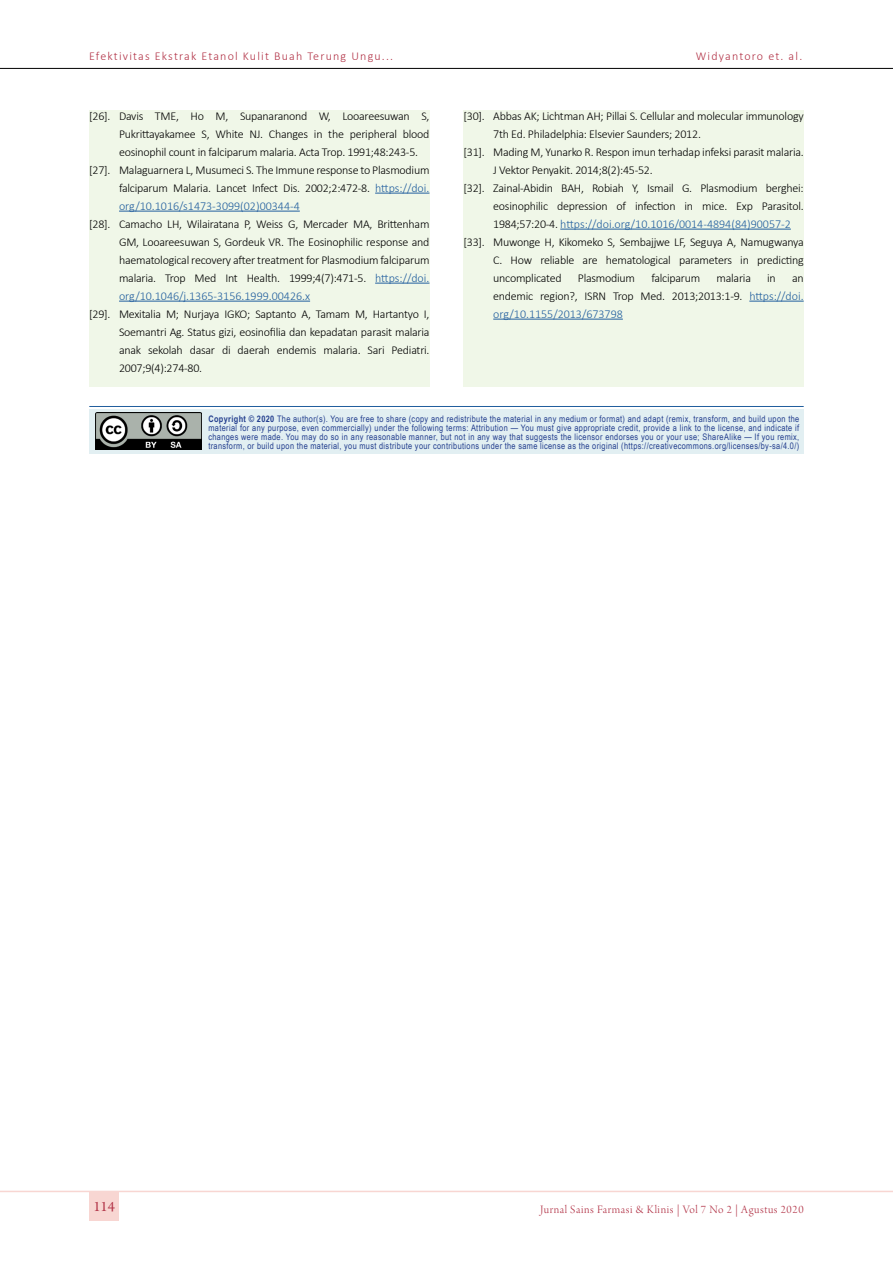
<style>
.page{position:relative;width:893px;height:1263px;background:#fff}
.page>*{position:absolute;margin:0;border:0;box-sizing:border-box;transform-origin:0 0}
.t1{font:15px "Arno Pro";color:#b23347}
.t2{font:300 12px/18px "Calibri";letter-spacing:-.02em;color:#000;text-align:justify}
.t3{font:300 12px "Calibri";letter-spacing:.1em;color:#b23347}
.t4{font:12px "Arno Pro Light Display";letter-spacing:.05em;color:#b23347}
.t5{font:9px/9px "Arial Narrow";letter-spacing:.04em;color:#25408f;text-align:justify}
.s1{color:#215e9e}
.s2{font-weight:700}
</style>
<div class="page">
<hr style="left:0;top:68px;width:893px;height:1px;background:#000">
<hr style="left:0;top:1191px;width:893px;height:1px;background:#f8d6d2">
<div style="left:89px;top:1191px;width:30px;height:30px;background:#f8d6d2"></div>
<div style="left:89px;top:409px;width:715px;height:45px;background:#e2eff2"></div>
<hr style="left:89px;top:406px;width:715px;height:1px;background:#215e9e">
<img style="left:96px;top:412px;width:106px;height:38px">
<div style="left:89px;top:111px;width:340px;height:276px;background:#f0f7e8"></div>
<hr style="left:375px;top:193px;width:54px;height:1px;background:#215e9e">
<hr style="left:119px;top:211px;width:181px;height:1px;background:#215e9e">
<hr style="left:375px;top:283px;width:54px;height:1px;background:#215e9e">
<hr style="left:119px;top:301px;width:191px;height:1px;background:#215e9e">
<div style="left:463px;top:111px;width:341px;height:276px;background:#f0f7e8"></div>
<hr style="left:560px;top:229px;width:231px;height:1px;background:#215e9e">
<hr style="left:749px;top:301px;width:55px;height:1px;background:#215e9e">
<hr style="left:493px;top:319px;width:130px;height:1px;background:#215e9e">
<p class="t3" style="left:89px;top:49px;width:305px">Efektivitas Ekstrak Etanol Kulit Buah Terung Ungu...</p>
<p class="t3" style="left:696px;top:49px;width:108px">Widyantoro et. al.</p>
<p class="t2" style="left:119px;top:106px;width:312px;text-indent:-30px">[26]. Davis TME, Ho M, Supanaranond W, Looareesuwan S, Pukrittayakamee S, White NJ. Changes in the peripheral blood eosinophil count in falciparum malaria. Acta Trop. 1991;48:243-5.</p>
<p class="t2" style="left:119px;top:160px;width:312px;text-indent:-30px">[27]. Malaguarnera L, Musumeci S. The Immune response to Plasmodium falciparum Malaria. Lancet Infect Dis. 2002;2:472-8. <span class="s1">https://doi. org/10.1016/s1473-3099(02)00344-4</span></p>
<p class="t2" style="left:119px;top:214px;width:312px;text-indent:-30px">[28]. Camacho LH, Wilairatana P, Weiss G, Mercader MA, Brittenham GM, Looareesuwan S, Gordeuk VR. The Eosinophilic response and haematological recovery after treatment for Plasmodium falciparum malaria. Trop Med Int Health. 1999;4(7):471-5. <span class="s1">https://doi. org/10.1046/j.1365-3156.1999.00426.x</span></p>
<p class="t2" style="left:119px;top:304px;width:312px;text-indent:-30px">[29]. Mexitalia M; Nurjaya IGKO; Saptanto A, Tamam M, Hartantyo I, Soemantri Ag. Status gizi, eosinofilia dan kepadatan parasit malaria anak sekolah dasar di daerah endemis malaria. Sari Pediatri.<br>2007;9(4):274-80.</p>
<p class="t2" style="left:493px;top:106px;width:312px;text-indent:-30px">[30]. Abbas AK; Lichtman AH; Pillai S. Cellular and molecular immunology<br>7th Ed. Philadelphia: Elsevier Saunders; 2012.</p>
<p class="t2" style="left:493px;top:142px;width:312px;text-indent:-30px">[31]. Mading M, Yunarko R. Respon imun terhadap infeksi parasit malaria.<br>J Vektor Penyakit. 2014;8(2):45-52.</p>
<p class="t2" style="left:493px;top:178px;width:312px;text-indent:-30px">[32]. Zainal-Abidin BAH, Robiah Y, Ismail G. Plasmodium berghei: eosinophilic depression of infection in mice. Exp Parasitol.<br>1984;57:20-4. <span class="s1">https://doi.org/10.1016/0014-4894(84)90057-2</span></p>
<p class="t2" style="left:493px;top:232px;width:312px;text-indent:-30px">[33]. Muwonge H, Kikomeko S, Sembajjwe LF, Seguya A, Namugwanya C. How reliable are hematological parameters in predicting uncomplicated</p>
<p class="t2" style="left:578px;top:268px;width:59px">Plasmodium</p>
<p class="t2" style="left:651px;top:268px;width:50px">falciparum</p>
<p class="t2" style="left:716px;top:268px;width:36px">malaria</p>
<p class="t2" style="left:767px;top:268px;width:10px">in</p>
<p class="t2" style="left:493px;top:268px;width:312px;text-indent:299px">an endemic region?, ISRN Trop Med. 2013;2013:1-9. <span class="s1">https://doi. org/10.1155/2013/673798</span></p>
<p class="t5" style="left:208px;top:414px;width:592px"><span class="s2">Copyright © 2020</span> The author(s). You are free to share (copy and redistribute the material in any medium or format) and adapt (remix, transform, and build upon the material for any purpose, even commercially) under the following terms: Attribution — You must give appropriate credit, provide a link to the license, and indicate if changes were made. You may do so in any reasonable manner, but not in any way that suggests the licensor endorses you or your use; ShareAlike — If you remix, transform, or build upon the material, you must distribute your contributions under the same license as the original (https://creativecommons.org/licenses/by-sa/4.0/)</p>
<p class="t1" style="left:93px;top:1198px;width:23px">114</p>
<p class="t4" style="left:540px;top:1203px;width:265px">Jurnal Sains Farmasi &amp; Klinis | Vol 7 No 2 | Agustus 2020</p>
</div>
